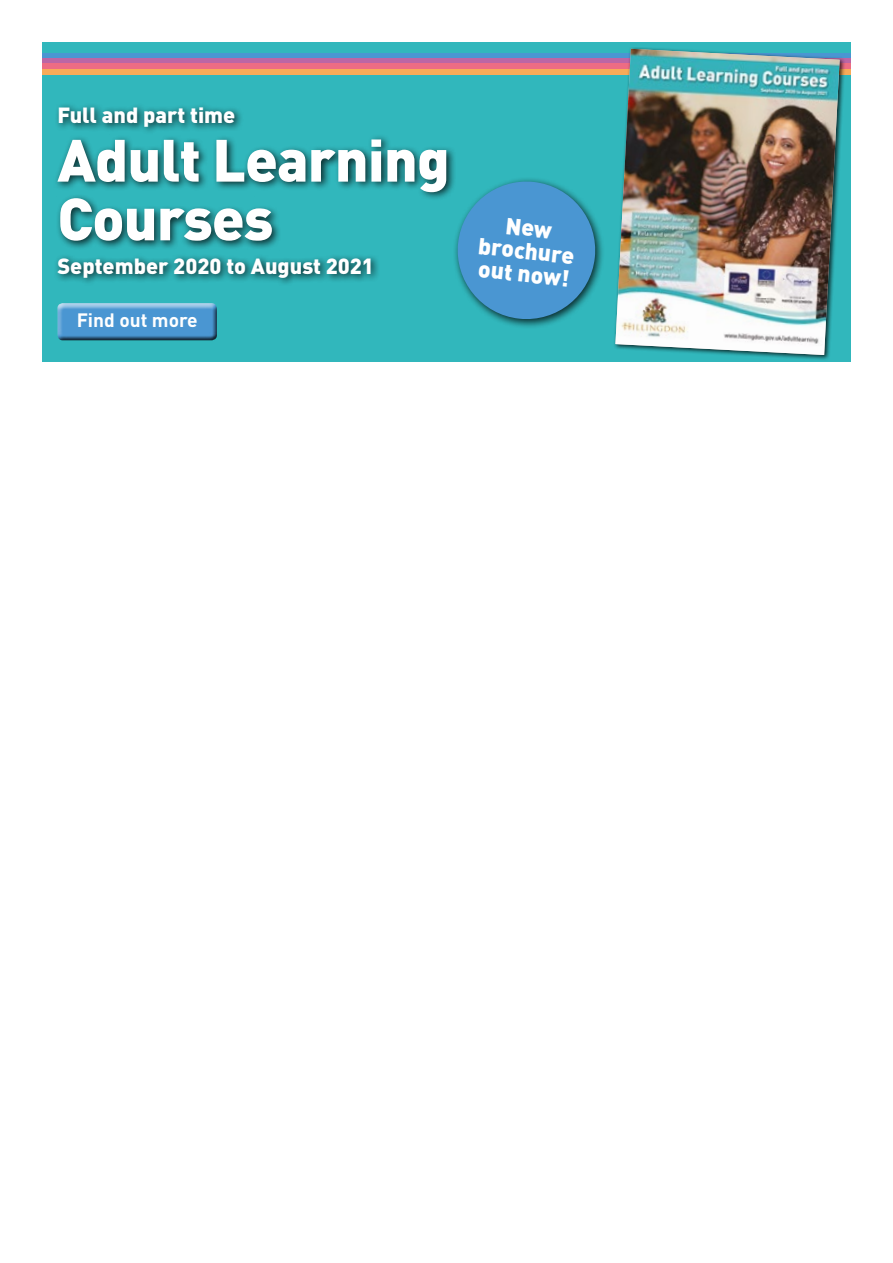
<style>
.page{position:relative;width:893px;height:1263px;background:#fff}
.page>*{position:absolute;margin:0;border:0;box-sizing:border-box;transform-origin:0 0}
.t1{font:900 58.65px/58.7px "DINOT";letter-spacing:-.015em;color:#fff}
.t2{font:900 22.95px/23px "DINOT";color:#fff;text-align:center}
.t3{font:900 21.75px "DINOT";color:#fff}
.t4{font:700 19.2px "DINOT";color:#fff}
</style>
<div class="page">
<div style="left:43px;top:43px;width:808px;height:319px;background:#31b7bc"></div>
<div style="left:54px;top:302px;width:169px;height:40px;background:#000;opacity:.75"></div>
<div style="left:53px;top:102px;width:403px;height:184px;background:#000;opacity:.75"></div>
<div style="left:453px;top:177px;width:152px;height:152px;background:#000;opacity:.75"></div>
<svg style="left:454px;top:178px;width:145px;height:145px"></svg>
<div style="left:43px;top:53px;width:808px;height:5px;background:#4a96d2"></div>
<div style="left:43px;top:58px;width:808px;height:6px;background:#bb66a5"></div>
<div style="left:43px;top:64px;width:808px;height:5px;background:#ed6c84"></div>
<div style="left:43px;top:69px;width:808px;height:5px;background:#f7ab59"></div>
<div style="left:613px;top:47px;width:232px;height:314px;background:#000;opacity:.75"></div>
<img style="left:615px;top:49px;width:225px;height:306px">
<p class="t3" style="left:57px;top:100px;width:180px">Full and part time</p>
<h1 class="t1" style="left:57px;top:129px;width:394px">Adult Learning<br>Courses</h1>
<p class="t3" style="left:57px;top:251px;width:318px">September 2020 to August 2021</p>
<p class="t4" style="left:77px;top:307px;width:123px">Find out more</p>
<p class="t2" style="left:482px;top:211px;width:98px;rotate:6deg">New brochure out now!</p>
</div>
